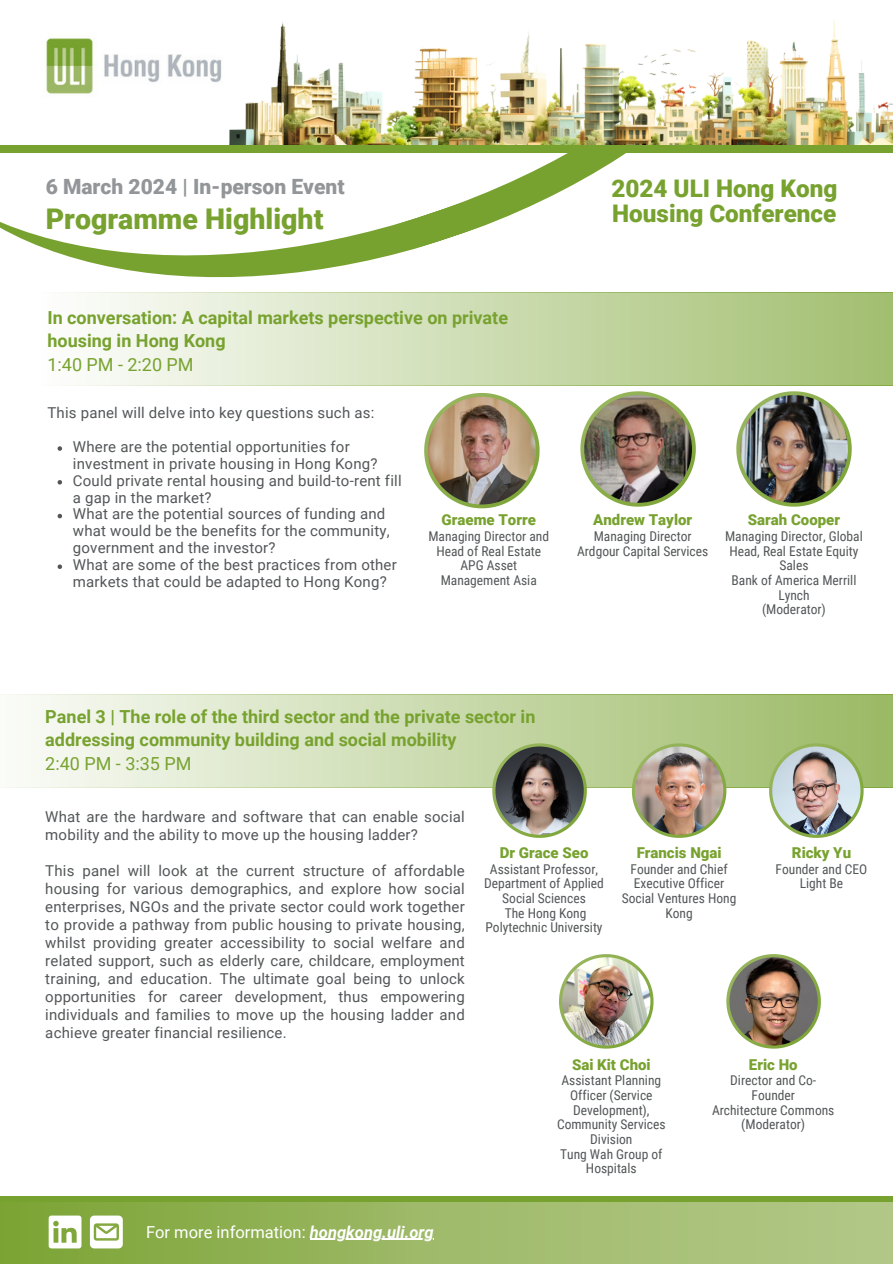
<style>
.page{position:relative;width:893px;height:1264px;background:#fff}
.page>*{position:absolute;margin:0;border:0;box-sizing:border-box;transform-origin:0 0}
.t1{font:900 28.5px "Roboto";color:#78a22f}
.t2{font:900 24.3px/25.8px "Roboto";color:#78a22f}
.t3{font:900 21px "Roboto";color:#939699}
.t4{font:700 18px/23.7px "Roboto";color:#78a22f}
.t5{font:18px "Roboto";color:#78a22f}
.t6{font:16.5px "Roboto";color:#fff}
.t7{font:15px/18px "Roboto";letter-spacing:.015em;color:#535658}
.t8{font:900 15px "Roboto";color:#78a22f}
.t9{font:13.5px/14.7px "Roboto Condensed";color:#535658;text-align:center}
.s1{font-weight:700;font-style:italic}
</style>
<div class="page">
<svg style="left:405px;top:1202px;width:487px;height:61px;background:#a8c077"></svg>
<div style="left:0;top:1196px;width:405px;height:67px;background:linear-gradient(to right,#7ca536,#9bb764)"></div>
<div style="left:0;top:1196px;width:892px;height:6px;background:#78a22f"></div>
<svg style="left:49px;top:1215px;width:32px;height:33px"></svg>
<svg style="left:90px;top:1215px;width:33px;height:33px"></svg>
<hr style="left:310px;top:1238px;width:123px;height:1px;background:#fff">
<div style="left:41px;top:293px;width:851px;height:92px;background:linear-gradient(to right,#fefefd,#a2bf6f)"></div>
<svg style="left:41px;top:152px;width:827px;height:171px"></svg>
<svg style="left:0;top:152px;width:854px;height:148px"></svg>
<img style="left:229px;top:20px;width:663px;height:125px">
<img style="left:46px;top:38px;width:176px;height:56px">
<svg style="left:580px;top:391px;width:115px;height:115px"></svg>
<img style="left:584px;top:395px;width:108px;height:108px;border-radius:50%">
<svg style="left:736px;top:391px;width:115px;height:115px"></svg>
<img style="left:740px;top:395px;width:107px;height:108px;border-radius:50%">
<div style="left:0;top:145px;width:892px;height:7px;background:#78a22f"></div>
<svg style="left:424px;top:393px;width:115px;height:115px"></svg>
<img style="left:428px;top:397px;width:107px;height:107px;border-radius:50%">
<div style="left:0;top:695px;width:892px;height:92px;background:linear-gradient(to right,#fafcf8,#9ab964)"></div>
<svg style="left:492px;top:743px;width:94px;height:94px"></svg>
<img style="left:495px;top:746px;width:88px;height:88px;border-radius:50%">
<svg style="left:631px;top:743px;width:95px;height:94px"></svg>
<img style="left:635px;top:746px;width:88px;height:88px;border-radius:50%">
<svg style="left:769px;top:743px;width:94px;height:94px"></svg>
<img style="left:772px;top:746px;width:88px;height:88px;border-radius:50%">
<svg style="left:559px;top:954px;width:94px;height:94px"></svg>
<img style="left:562px;top:957px;width:88px;height:88px;border-radius:50%">
<svg style="left:726px;top:954px;width:94px;height:94px"></svg>
<img style="left:729px;top:957px;width:88px;height:88px;border-radius:50%">
<svg style="left:58px;top:446px;width:4px;height:5px"></svg>
<svg style="left:58px;top:480px;width:4px;height:4px"></svg>
<svg style="left:58px;top:514px;width:4px;height:4px"></svg>
<svg style="left:58px;top:564px;width:4px;height:5px"></svg>
<h3 class="t3" style="left:46px;top:175px;width:300px">6 March 2024 | In-person Event</h3>
<h1 class="t1" style="left:46px;top:203px;width:279px">Programme Highlight</h1>
<h2 class="t2" style="left:611px;top:175px;width:227px">2024 ULI Hong Kong<br>Housing Conference</h2>
<p class="t4" style="left:47px;top:306px;width:462px">In conversation: A capital markets perspective on private housing in Hong Kong</p>
<p class="t5" style="left:47px;top:354px;width:148px">1:40 PM - 2:20 PM</p>
<p class="t7" style="left:47px;top:404px;width:328px">This panel will delve into key questions such as:</p>
<p class="t7" style="left:73px;top:438px;width:330px;line-height:16.8px">Where are the potential opportunities for investment in private housing in Hong Kong?<br>Could private rental housing and build-to-rent fill a gap in the market?<br>What are the potential sources of funding and what would be the benefits for the community, government and the investor?<br>What are some of the best practices from other markets that could be adapted to Hong Kong?</p>
<p class="t8" style="left:441px;top:511px;width:96px">Graeme Torre</p>
<p class="t9" style="left:428px;top:529px;width:122px">Managing Director and<br>Head of Real Estate<br>APG Asset<br>Management Asia</p>
<p class="t8" style="left:593px;top:511px;width:100px">Andrew Taylor</p>
<p class="t9" style="left:577px;top:529px;width:133px">Managing Director<br>Ardgour Capital Services</p>
<p class="t8" style="left:747px;top:511px;width:94px">Sarah Cooper</p>
<p class="t9" style="left:725px;top:529px;width:139px">Managing Director, Global<br>Head, Real Estate Equity<br>Sales<br>Bank of America Merrill<br>Lynch<br>(Moderator)</p>
<p class="t4" style="left:45px;top:704px;width:491px">Panel 3 | The role of the third sector and the private sector in addressing community building and social mobility</p>
<p class="t5" style="left:45px;top:753px;width:148px">2:40 PM - 3:35 PM</p>
<p class="t7" style="left:45px;top:808px;width:421px">What are the hardware and software that can enable social mobility and the ability to move up the housing ladder?</p>
<p class="t7" style="left:45px;top:862px;width:421px;text-align:justify">This panel will look at the current structure of affordable housing for various demographics, and explore how social enterprises, NGOs and the private sector could work together to provide a pathway from public housing to private housing, whilst providing greater accessibility to social welfare and related support, such as elderly care, childcare, employment training, and education. The ultimate goal being to unlock opportunities for career development, thus empowering individuals and families to move up the housing ladder and achieve greater financial resilience.</p>
<p class="t6" style="left:146px;top:1222px;width:289px">For more information: <span class="s1">hongkong.uli.org</span></p>
<p class="t8" style="left:499px;top:844px;width:90px">Dr Grace Seo</p>
<p class="t9" style="left:484px;top:861px;width:121px">Assistant Professor,<br>Department of Applied<br>Social Sciences<br>The Hong Kong<br>Polytechnic University</p>
<p class="t8" style="left:636px;top:844px;width:86px">Francis Ngai</p>
<p class="t9" style="left:621px;top:861px;width:116px">Founder and Chief<br>Executive Officer<br>Social Ventures Hong<br>Kong</p>
<p class="t8" style="left:791px;top:844px;width:61px">Ricky Yu</p>
<p class="t9" style="left:775px;top:861px;width:93px">Founder and CEO<br>Light Be</p>
<p class="t8" style="left:572px;top:1055px;width:80px">Sai Kit Choi</p>
<p class="t9" style="left:557px;top:1073px;width:110px">Assistant Planning<br>Officer (Service<br>Development),<br>Community Services<br>Division<br>Tung Wah Group of<br>Hospitals</p>
<p class="t8" style="left:748px;top:1055px;width:50px">Eric Ho</p>
<p class="t9" style="left:712px;top:1073px;width:124px">Director and Co-<br>Founder<br>Architecture Commons (Moderator)</p>
</div>
